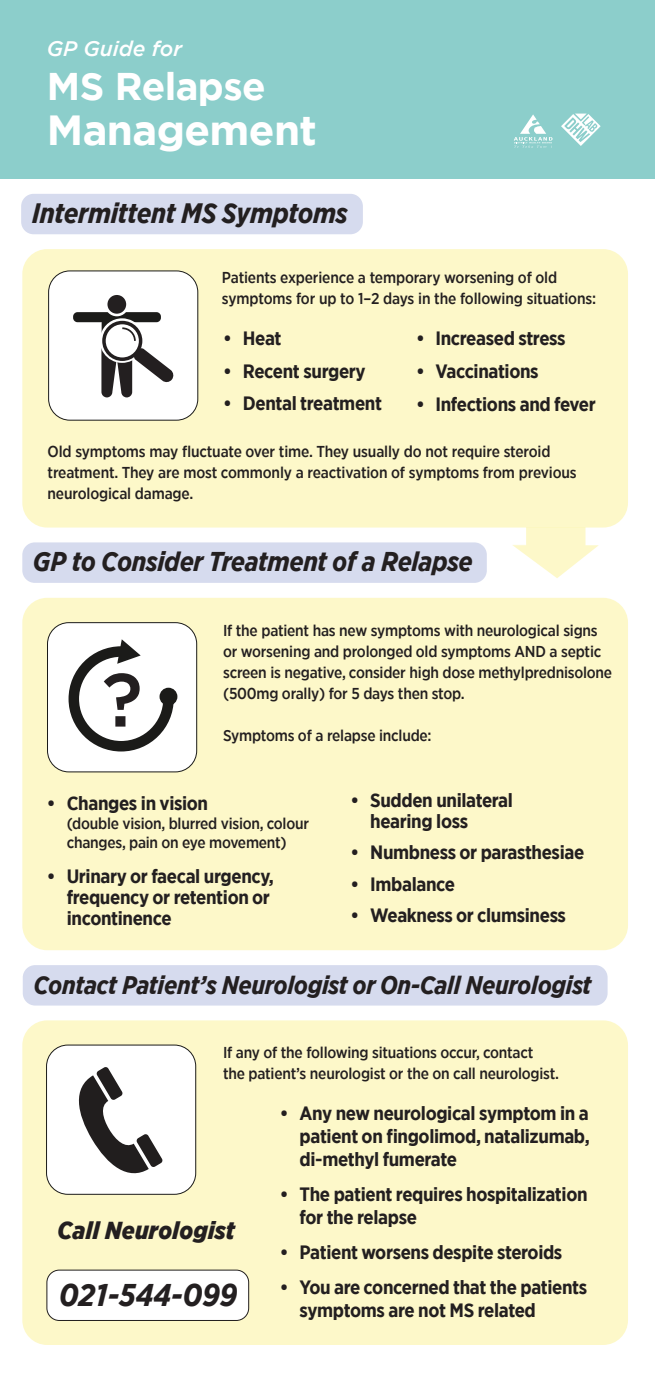
<style>
.page{position:relative;width:655px;height:1380px;background:#fff}
.page>*{position:absolute;margin:0;border:0;box-sizing:border-box;transform-origin:0 0}
.t1{font:500 75.25px "Gotham";color:#231f20}
.t2{font:700 42px "Gotham";letter-spacing:-.015em;color:#fff}
.t3{font:700 38.5px "Gotham";letter-spacing:-.015em;color:#fff}
.t4{font:italic 700 31.32px "Gotham Narrow";color:#231f20}
.t5{font:italic 700 28px "Gotham Narrow";letter-spacing:-.015em;color:#231f20}
.t6{font:italic 700 27.12px "Gotham Narrow";letter-spacing:-.015em;color:#231f20}
.t7{font:italic 700 25.38px "Gotham Narrow";letter-spacing:-.015em;color:#231f20}
.t8{font:italic 900 24.5px "Gotham Narrow";letter-spacing:.01em;color:#231f20}
.t9{font:italic 500 21px "Gotham";color:#fff}
.t10{font:700 19.25px/22.8px "Gotham Narrow";letter-spacing:-.02em;color:#231f20}
.t11{font:500 15.75px/21px "Gotham Narrow";letter-spacing:-.015em;color:#231f20}
</style>
<div class="page">
<div style="left:22px;top:249px;width:606px;height:278px;background:#fdf8c9;border-radius:25px"></div>
<div style="left:22px;top:597px;width:606px;height:353px;background:#fdf8c9;border-radius:25px"></div>
<div style="left:22px;top:1020px;width:606px;height:324px;background:#fdf8c9;border-radius:25px"></div>
<div style="left:21px;top:194px;width:342px;height:40px;background:#d6dbee;border-radius:12px"></div>
<div style="left:23px;top:964px;width:584px;height:41px;background:#d6dbee;border-radius:12px"></div>
<div style="left:0;top:0;width:655px;height:179px;background:#8ccecb"></div>
<svg style="left:561px;top:113px;width:39px;height:33px"></svg>
<svg style="left:514px;top:114px;width:38px;height:34px"></svg>
<div style="left:49px;top:271px;width:149px;height:149px;background:#fff;border-radius:21px"></div>
<div style="left:48px;top:271px;width:150px;height:149px;border:1px solid #1b1b19;border-radius:21px"></div>
<div style="left:106px;top:293px;width:21px;height:22px;background:#231f20;border-radius:50%"></div>
<div style="left:105px;top:292px;width:24px;height:24px;border:3px solid #fff;border-radius:50%"></div>
<svg style="left:73px;top:312px;width:101px;height:85px"></svg>
<div style="left:22px;top:542px;width:465px;height:40px;background:#d6dbee;border-radius:12px"></div>
<div style="left:47px;top:622px;width:150px;height:149px;background:#fff;border-radius:21px"></div>
<div style="left:47px;top:622px;width:150px;height:150px;border:1px solid #1b1b19;border-radius:21px"></div>
<div style="left:47px;top:1044px;width:149px;height:149px;background:#fff;border-radius:21px"></div>
<div style="left:46px;top:1044px;width:150px;height:150px;border:1px solid #1b1b19;border-radius:21px"></div>
<svg style="left:68px;top:639px;width:110px;height:113px"></svg>
<div style="left:159px;top:687px;width:18px;height:18px;background:#1b1b19;border-radius:50%"></div>
<svg style="left:78px;top:1067px;width:85px;height:107px"></svg>
<div style="left:47px;top:1269px;width:202px;height:51px;background:#fff;border-radius:12px"></div>
<div style="left:47px;top:1269px;width:202px;height:51px;border:1px solid #211e1e;border-radius:12px"></div>
<svg style="left:512px;top:527px;width:87px;height:51px"></svg>
<h3 class="t9" style="left:47px;top:35px;width:137px">GP Guide for</h3>
<h3 class="t3" style="left:47px;top:61px;width:220px">MS Relapse</h3>
<h2 class="t2" style="left:47px;top:103px;width:272px">Management</h2>
<h3 class="t5" style="left:32px;top:195px;width:317px">Intermittent MS Symptoms</h3>
<p class="t11" style="left:222px;top:267px;width:376px">Patients experience a temporary worsening of old symptoms for up to 1–2 days in the following situations:</p>
<p class="t10" style="left:223px;top:326px;width:60px">• Heat</p>
<p class="t10" style="left:223px;top:360px;width:144px">• Recent surgery</p>
<p class="t10" style="left:223px;top:391px;width:160px">• Dental treatment</p>
<p class="t10" style="left:416px;top:326px;width:151px">• Increased stress</p>
<p class="t10" style="left:416px;top:359px;width:124px">• Vaccinations</p>
<p class="t10" style="left:416px;top:393px;width:181px">• Infections and fever</p>
<p class="t11" style="left:48px;top:441px;width:531px">Old symptoms may fluctuate over time. They usually do not require steroid treatment. They are most commonly a reactivation of symptoms from previous neurological damage.</p>
<h3 class="t6" style="left:33px;top:544px;width:441px">GP to Consider Treatment of a Relapse</h3>
<h1 class="t1" style="left:102px;top:650px;width:42px">?</h1>
<p class="t11" style="left:223px;top:620px;width:390px">If the patient has new symptoms with neurological signs or worsening and prolonged old symptoms AND a septic screen is negative, consider high dose methylprednisolone (500mg orally) for 5 days then stop.</p>
<p class="t11" style="left:223px;top:725px;width:210px">Symptoms of a relapse include:</p>
<p class="t10" style="left:47px;top:791px;width:163px">• Changes in vision</p>
<p class="t11" style="left:67px;top:813px;width:244px;line-height:19.2px">(double vision, blurred vision, colour changes, pain on eye movement)</p>
<p class="t10" style="left:67px;top:865px;width:209px;line-height:21px;text-indent:-20px">• Urinary or faecal urgency, frequency or retention or incontinence</p>
<p class="t10" style="left:370px;top:789px;width:144px;line-height:21px;text-indent:-20px">• Sudden unilateral hearing loss</p>
<p class="t10" style="left:350px;top:840px;width:235px">• Numbness or parasthesiae</p>
<p class="t10" style="left:350px;top:872px;width:106px">• Imbalance</p>
<p class="t10" style="left:350px;top:903px;width:217px">• Weakness or clumsiness</p>
<h3 class="t7" style="left:33px;top:968px;width:560px">Contact Patient’s Neurologist or On-Call Neurologist</h3>
<p class="t11" style="left:223px;top:1041px;width:337px">If any of the following situations occur, contact the patient’s neurologist or the on call neurologist.</p>
<h3 class="t8" style="left:57px;top:1214px;width:179px">Call Neurologist</h3>
<h3 class="t4" style="left:59px;top:1274px;width:180px">021-544-099</h3>
<p class="t10" style="left:300px;top:1101px;width:292px;text-align:justify;text-indent:-20px">• Any new neurological symptom in a patient on fingolimod, natalizumab, di-methyl fumerate</p>
<p class="t10" style="left:300px;top:1182px;width:289px;text-indent:-20px">• The patient requires hospitalization for the relapse</p>
<p class="t10" style="left:280px;top:1240px;width:284px">• Patient worsens despite steroids</p>
<p class="t10" style="left:300px;top:1275px;width:289px;text-indent:-20px">• You are concerned that the patients symptoms are not MS related</p>
</div>
